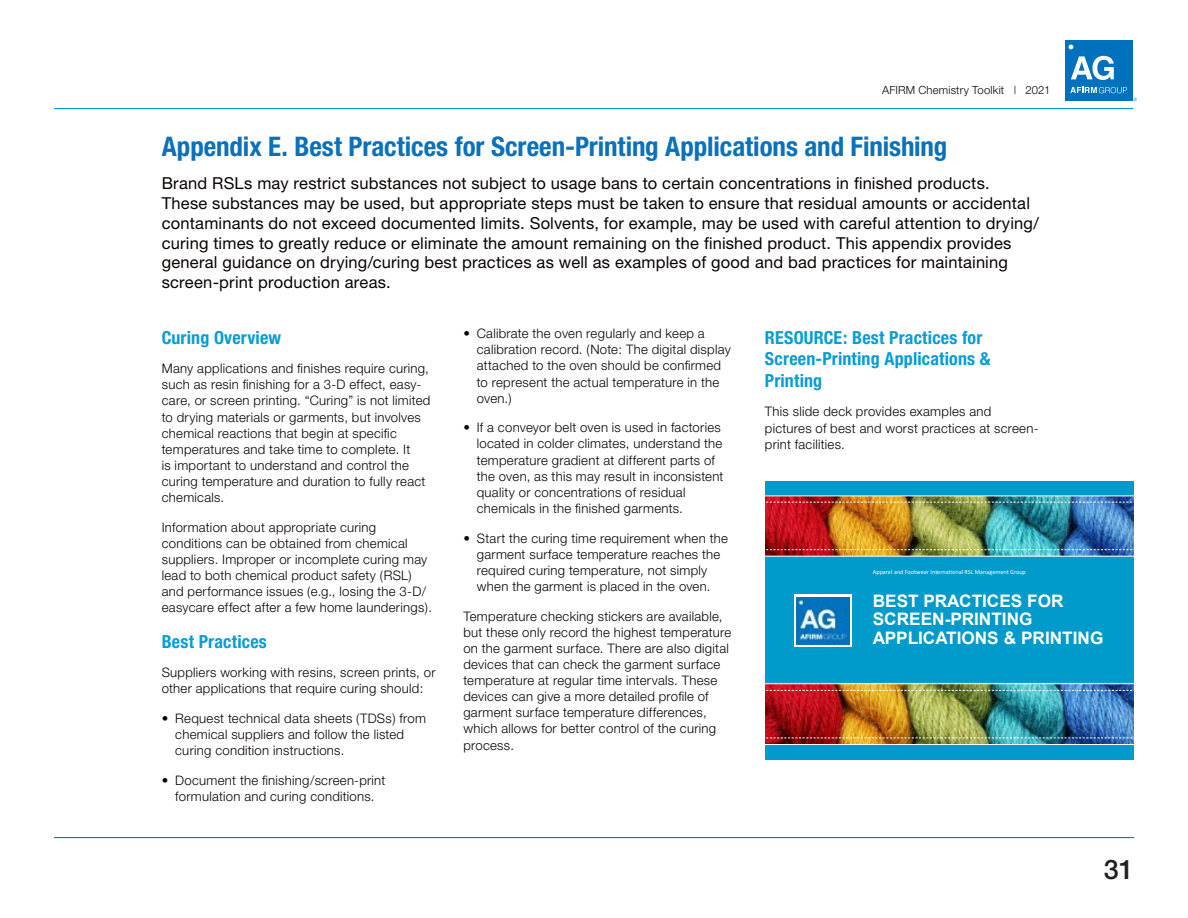
<style>
.page{position:relative;width:1188px;height:918px;background:#fff}
.page>*{position:absolute;margin:0;border:0;box-sizing:border-box;transform-origin:0 0}
.HEADER_Section{font:700 condensed 27px "Helvetica Neue";letter-spacing:-.005em;color:#0a71ba}
.t1{font:500 27px "Helvetica Neue";color:#231f20}
.BODY{font:700 condensed 18px/21.6px "Helvetica Neue";letter-spacing:.01em;color:#099cd5}
.t2{font:700 17.25px/18.5px "Arial";color:#fff}
.BODY-2{font:16.5px/19.8px "Helvetica Neue";letter-spacing:.01em;color:#080302}
.BODY-3{font:300 13.2px/16.2px "Helvetica Neue";letter-spacing:.02em;color:#080302}
.t3{font:300 11.25px "Helvetica Neue";letter-spacing:.015em;color:#080302}
.t4{font:6.3px "Calibri";color:#fff}
</style>
<div class="page">
<div style="left:1065px;top:40px;width:67px;height:61px;background:#0071bd"></div>
<svg style="left:1069px;top:45px;width:4px;height:4px"></svg>
<svg style="left:1071px;top:56px;width:43px;height:24px"></svg>
<svg style="left:1070px;top:87px;width:57px;height:6px"></svg>
<hr style="left:54px;top:837px;width:1080px;height:1px;background:#007ec5">
<hr style="left:54px;top:108px;width:1079px;height:1px;background:#099cd5">
<img style="left:765px;top:497px;width:369px;height:247px">
<div style="left:765px;top:482px;width:369px;height:14px;background:#009bca"></div>
<div style="left:765px;top:745px;width:369px;height:15px;background:#009bca"></div>
<div style="left:765px;top:557px;width:369px;height:126px;background:#009bca"></div>
<hr style="left:765px;top:556px;width:369px;height:1px;background:#fff">
<hr style="left:765px;top:684px;width:369px;height:1px;background:#fff">
<svg style="left:765px;top:502px;width:369px;height:1px"></svg>
<svg style="left:765px;top:549px;width:369px;height:1px"></svg>
<svg style="left:765px;top:690px;width:369px;height:1px"></svg>
<svg style="left:765px;top:738px;width:369px;height:1px"></svg>
<svg style="left:794px;top:595px;width:58px;height:52px"></svg>
<img style="left:797px;top:597px;width:52px;height:47px">
<p class="t3" style="left:882px;top:83px;width:170px">AFIRM Chemistry Toolkit | 2021</p>
<p class="HEADER_Section" style="left:162px;top:130px;width:787px">Appendix E. Best Practices for Screen-Printing Applications and Finishing</p>
<p class="BODY-2" style="left:162px;top:173px;width:879px">Brand RSLs may restrict substances not subject to usage bans to certain concentrations in finished products.<br>These substances may be used, but appropriate steps must be taken to ensure that residual amounts or accidental contaminants do not exceed documented limits. Solvents, for example, may be used with careful attention to drying/ curing times to greatly reduce or eliminate the amount remaining on the finished product. This appendix provides general guidance on drying/curing best practices as well as examples of good and bad practices for maintaining screen-print production areas.</p>
<p class="BODY" style="left:162px;top:326px;width:121px">Curing Overview</p>
<p class="BODY-3" style="left:162px;top:360px;width:270px">Many applications and finishes require curing, such as resin finishing for a 3-D effect, easy&shy;care, or screen printing. “Curing” is not limited to drying materials or garments, but involves chemical reactions that begin at specific temperatures and take time to complete. It<br>is important to understand and control the curing temperature and duration to fully react chemicals.</p>
<p class="BODY-3" style="left:162px;top:519px;width:272px">Information about appropriate curing conditions can be obtained from chemical suppliers. Improper or incomplete curing may lead to both chemical product safety (RSL) and performance issues (e.g., losing the 3-D/ easycare effect after a few home launderings).</p>
<p class="BODY" style="left:162px;top:630px;width:107px">Best Practices</p>
<p class="BODY-3" style="left:162px;top:664px;width:275px">Suppliers working with resins, screen prints, or other applications that require curing should:</p>
<p class="BODY-3" style="left:175px;top:710px;width:252px;text-indent:-14px">• Request technical data sheets (TDSs) from chemical suppliers and follow the listed curing condition instructions.</p>
<p class="BODY-3" style="left:162px;top:772px;width:225px;text-align:center">• Document the finishing/screen-print formulation and curing conditions.</p>
<p class="BODY-3" style="left:477px;top:325px;width:255px;text-indent:-14px">• Calibrate the oven regularly and keep a calibration record. (Note: The digital display attached to the oven should be confirmed to represent the actual temperature in the oven.)</p>
<p class="BODY-3" style="left:477px;top:419px;width:248px;text-indent:-14px">• If a conveyor belt oven is used in factories located in colder climates, understand the temperature gradient at different parts of the oven, as this may result in inconsistent quality or concentrations of residual chemicals in the finished garments.</p>
<p class="BODY-3" style="left:463px;top:529px;width:266px;text-align:center">• Start the curing time requirement when the garment surface temperature reaches the required curing temperature, not simply when the garment is placed in the oven.</p>
<p class="BODY-3" style="left:463px;top:607px;width:269px">Temperature checking stickers are available, but these only record the highest temperature on the garment surface. There are also digital devices that can check the garment surface temperature at regular time intervals. These devices can give a more detailed profile of garment surface temperature differences, which allows for better control of the curing process.</p>
<p class="BODY" style="left:765px;top:326px;width:227px">RESOURCE: Best Practices for<br>Screen-Printing Applications &amp;<br>Printing</p>
<p class="BODY-3" style="left:765px;top:403px;width:275px">This slide deck provides examples and pictures of best and worst practices at screen&shy;print facilities.</p>
<p class="t4" style="left:873px;top:568px;width:155px">Apparel and Footwear International RSL Management Group</p>
<p class="t2" style="left:873px;top:592px;width:232px">BEST PRACTICES FOR<br>SCREEN-PRINTING<br>APPLICATIONS &amp; PRINTING</p>
<h1 class="t1" style="left:1104px;top:853px;width:32px">31</h1>
</div>
